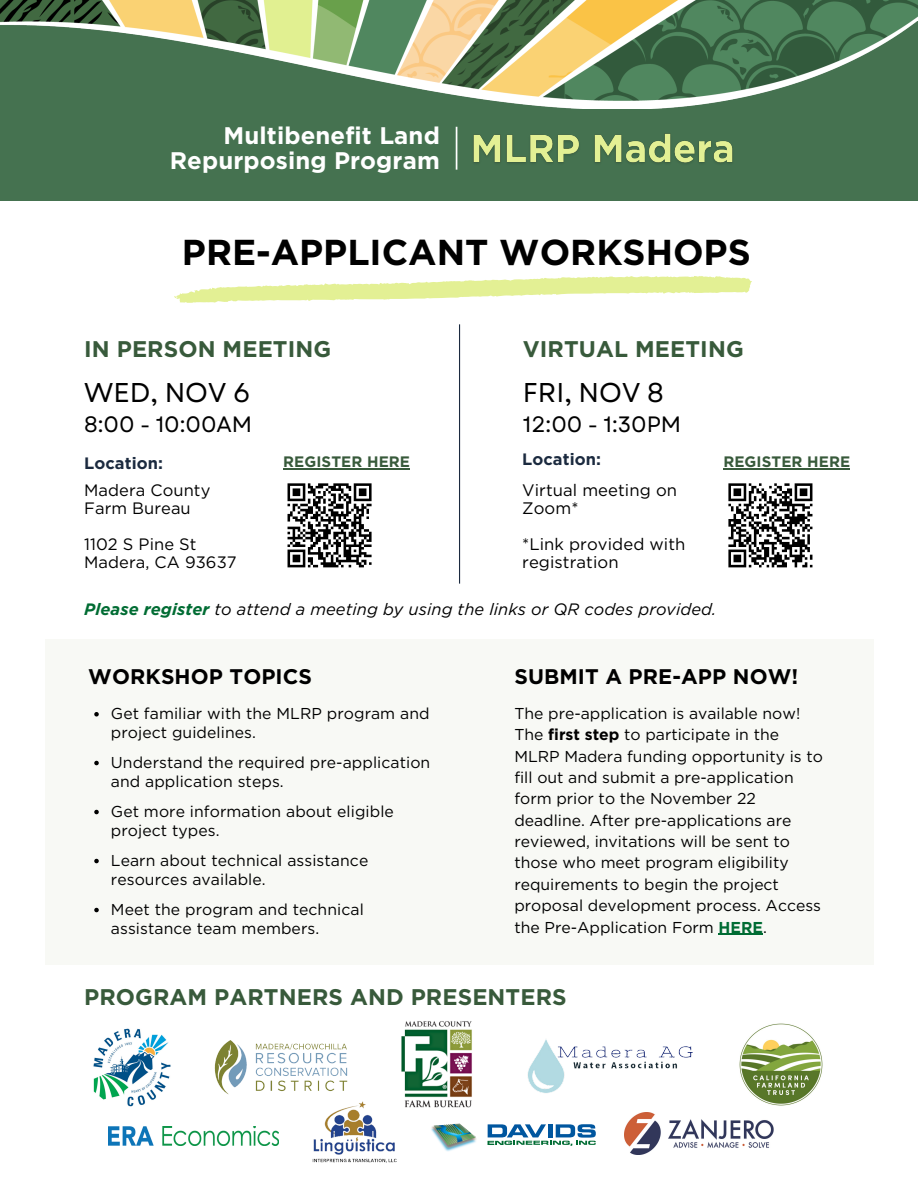
<style>
.page{position:relative;width:918px;height:1188px;background:#fff}
.page>*{position:absolute;margin:0;border:0;box-sizing:border-box;transform-origin:0 0}
.t1{font:700 36px "Gotham";color:#000}
.t2{font:27.15px "Garet";color:#000}
.t3{font:700 24px/25.7px "Gotham";letter-spacing:.005em;color:#fff;text-align:right}
.t4{font:700 22.65px "Gotham";letter-spacing:.005em;color:#385a3b}
.t5{font:22.2px "Garet";color:#000}
.t6{font:700 21.15px "Gotham";letter-spacing:.005em;color:#000}
.t7{font:16.65px "Gotham";letter-spacing:.005em;color:#000}
.t8{font:italic 16.5px "Gotham";letter-spacing:.005em;color:#000}
.t9{font:16.5px "Gotham";letter-spacing:.005em;color:#000}
.t10{font:700 16.5px "Gotham";letter-spacing:.005em;color:#1b2a3f}
.t11{font:15.75px/21.3px "Gotham";color:#000}
.t12{font:700 15.15px "Gotham";letter-spacing:.005em;color:#385a3b}
.s1{font-weight:700;color:#006c33}
.s2{font-weight:700}
</style>
<div class="page">
<div style="left:0;top:21px;width:918px;height:180px;background:#457250"></div>
<img style="left:0;top:0;width:918px;height:109px">
<img style="left:473px;top:133px;width:260px;height:30px">
<hr style="left:456px;top:127px;width:1px;height:43px;background:#fff">
<img style="left:401px;top:1021px;width:71px;height:87px">
<img style="left:528px;top:1039px;width:165px;height:54px">
<img style="left:214px;top:1040px;width:134px;height:55px">
<img style="left:93px;top:1028px;width:78px;height:79px">
<img style="left:739px;top:1023px;width:84px;height:83px">
<hr style="left:459px;top:324px;width:1px;height:260px;background:#1b2a3f">
<svg style="left:174px;top:276px;width:578px;height:27px"></svg>
<div style="left:46px;top:639px;width:827px;height:326px;background:#f8f9f5"></div>
<img style="left:109px;top:1126px;width:170px;height:20px">
<img style="left:624px;top:1113px;width:150px;height:41px">
<img style="left:312px;top:1098px;width:93px;height:65px">
<svg style="left:488px;top:1124px;width:108px;height:22px"></svg>
<img style="left:431px;top:1123px;width:46px;height:28px">
<hr style="left:283px;top:468px;width:127px;height:1px;background:#385a3b">
<hr style="left:723px;top:468px;width:127px;height:1px;background:#385a3b">
<svg style="left:94px;top:712px;width:5px;height:5px"></svg>
<hr style="left:719px;top:934px;width:44px;height:1px;background:#006c33">
<svg style="left:94px;top:761px;width:5px;height:4px"></svg>
<svg style="left:94px;top:810px;width:5px;height:4px"></svg>
<svg style="left:94px;top:859px;width:5px;height:4px"></svg>
<svg style="left:94px;top:908px;width:5px;height:4px"></svg>
<svg style="left:287px;top:483px;width:85px;height:85px"></svg>
<svg style="left:728px;top:483px;width:85px;height:85px"></svg>
<h3 class="t3" style="left:170px;top:122px;width:272px">Multibenefit Land<br>Repurposing Program</h3>
<p class="t1" style="left:182px;top:230px;width:570px">PRE-APPLICANT WORKSHOPS</p>
<p class="t4" style="left:84px;top:335px;width:249px">IN PERSON MEETING</p>
<h5 class="t4" style="left:523px;top:335px;width:222px">VIRTUAL MEETING</h5>
<p class="t2" style="left:84px;top:373px;width:168px">WED, NOV 6</p>
<h4 class="t5" style="left:84px;top:408px;width:170px">8:00 - 10:00AM</h4>
<p class="t10" style="left:84px;top:454px;width:80px">Location:</p>
<p class="t9" style="left:84px;top:480px;width:128px">Madera County</p>
<p class="t9" style="left:84px;top:498px;width:108px">Farm Bureau</p>
<p class="t9" style="left:84px;top:534px;width:114px">1102 S Pine St</p>
<p class="t9" style="left:84px;top:552px;width:154px">Madera, CA 93637</p>
<h6 class="t2" style="left:523px;top:373px;width:142px">FRI, NOV 8</h6>
<p class="t5" style="left:523px;top:408px;width:160px">12:00 - 1:30PM</p>
<p class="t10" style="left:522px;top:450px;width:80px">Location:</p>
<p class="t7" style="left:522px;top:480px;width:156px">Virtual meeting on</p>
<p class="t7" style="left:522px;top:498px;width:58px">Zoom*</p>
<h5 class="t7" style="left:522px;top:534px;width:165px">*Link provided with</h5>
<p class="t7" style="left:522px;top:552px;width:98px">registration</p>
<p class="t12" style="left:283px;top:453px;width:128px">REGISTER HERE</p>
<p class="t12" style="left:723px;top:453px;width:128px">REGISTER HERE</p>
<h5 class="t8" style="left:84px;top:599px;width:634px"><span class="s1">Please register</span> to attend a meeting by using the links or QR codes provided.</h5>
<p class="t6" style="left:88px;top:664px;width:225px">WORKSHOP TOPICS</p>
<p class="t6" style="left:514px;top:664px;width:285px">SUBMIT A PRE-APP NOW!</p>
<p class="t11" style="left:111px;top:703px;width:320px;line-height:19.2px">Get familiar with the MLRP program and project guidelines.</p>
<p class="t11" style="left:111px;top:752px;width:321px;line-height:19.2px">Understand the required pre-application and application steps.</p>
<p class="t11" style="left:111px;top:801px;width:284px;line-height:19.2px">Get more information about eligible project types.</p>
<p class="t11" style="left:111px;top:850px;width:259px;line-height:19.2px">Learn about technical assistance resources available.</p>
<p class="t11" style="left:111px;top:899px;width:254px;line-height:19.2px">Meet the program and technical assistance team members.</p>
<p class="t11" style="left:514px;top:703px;width:310px">The pre-application is available now!<br>The <span class="s2">first step</span> to participate in the MLRP Madera funding opportunity is to fill out and submit a pre-application form prior to the November 22 deadline. After pre-applications are reviewed, invitations will be sent to those who meet program eligibility requirements to begin the project proposal development process. Access the Pre-Application Form <span class="s1">HERE</span>.</p>
<h5 class="t4" style="left:84px;top:983px;width:484px">PROGRAM PARTNERS AND PRESENTERS</h5>
</div>
